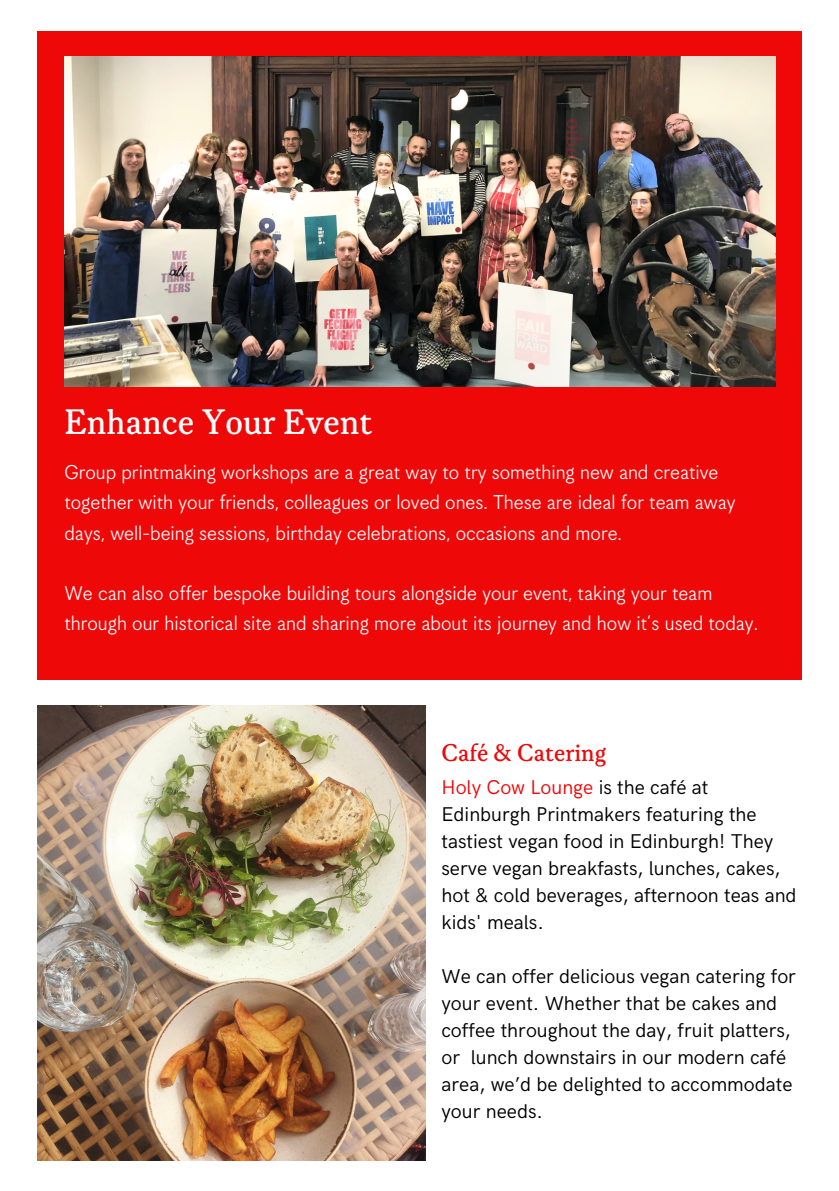
<style>
.page{position:relative;width:839px;height:1191px;background:#fff}
.page>*{position:absolute;margin:0;border:0;box-sizing:border-box;transform-origin:0 0}
.t1{font:38px "Korpus B";color:#fff}
.t2{font:26px "Korpus B";color:#ef0808}
.t3{font:22px/30.2px "Korpus Grotesk A";color:#fff}
.t4{font:20px/27px "HK Grotesk";color:#000}
.s1{color:#ef0808}
</style>
<div class="page">
<div style="left:38px;top:31px;width:763px;height:649px;background:#ef0808"></div>
<img style="left:64px;top:56px;width:711px;height:330px">
<img style="left:38px;top:706px;width:387px;height:454px">
<p class="t1" style="left:64px;top:405px;width:309px">Enhance Your Event</p>
<p class="t3" style="left:64px;top:459px;width:672px">Group printmaking workshops are a great way to try something new and creative together with your friends, colleagues or loved ones. These are ideal for team away days, well-being sessions, birthday celebrations, occasions and more.</p>
<p class="t3" style="left:64px;top:579px;width:695px">We can also offer bespoke building tours alongside your event, taking your team through our historical site and sharing more about its journey and how it’s used today.</p>
<p class="t2" style="left:441px;top:742px;width:166px">Café &amp; Catering</p>
<p class="t4" style="left:441px;top:775px;width:356px"><span class="s1">Holy Cow Lounge</span> is the café at Edinburgh Printmakers featuring the tastiest vegan food in Edinburgh! They serve vegan breakfasts, lunches, cakes, hot &amp; cold beverages, afternoon teas and kids' meals.</p>
<p class="t4" style="left:441px;top:964px;width:356px">We can offer delicious vegan catering for your event. Whether that be cakes and coffee throughout the day, fruit platters, or lunch downstairs in our modern café area, we’d be delighted to accommodate your needs.</p>
</div>
